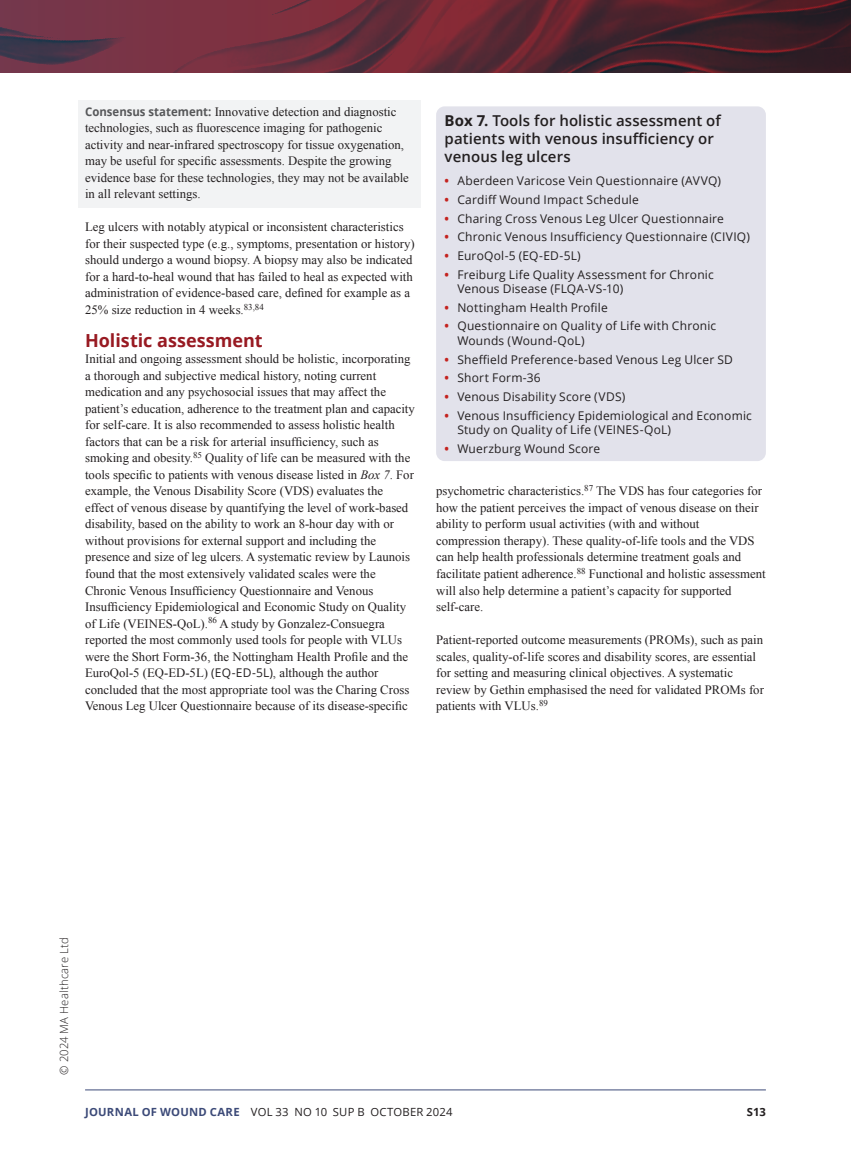
<style>
.page{position:relative;width:851px;height:1149px;background:#fff}
.page>*{position:absolute;margin:0;border:0;box-sizing:border-box;transform-origin:0 0}
.Body_head_B{font:700 18px "Open Sans";color:#981a22}
.Table_caption{font:600 15px/18px "Open Sans";letter-spacing:.005em;color:#231f20}
.Ragged_body_text{font:12.75px/16.5px "Times New Roman";color:#231f20}
.Ragged_consensus_statement{font:12.75px/16.5px "Times New Roman";color:#231f20}
.t1{font:12px/14.4px "Open Sans";letter-spacing:.015em;color:#231f20}
.t2{font:11.25px "Open Sans";letter-spacing:.015em;color:#231f20}
.t3{font:300 11.25px "Open Sans";letter-spacing:.015em;color:#231f20}
.t4{font:700 11.25px "Open Sans";color:#231f20}
.s1{font-family:"Open Sans";font-weight:700;font-size:12px;color:#57585a}
.s2{font-style:italic}
.s3{font-family:"Open Sans";font-size:12px}
.s4{font-weight:700}
.s5{font-weight:700;color:#c4231f}
.s6{font-weight:700;color:#3c4a78}
</style>
<div class="page">
<div style="left:79px;top:100px;width:342px;height:107px;background:#f2f3f4"></div>
<hr style="left:85px;top:1089px;width:680px;height:1px;background:#3c4a78">
<svg style="left:0;top:0;width:850px;height:72px;background:#5e2a37"></svg>
<div style="left:436px;top:106px;width:329px;height:355px;background:#e2e2eb;border-radius:9px"></div>
<p class="Ragged_consensus_statement" style="left:85px;top:103px;width:325px"><span class="s1">Consensus statement:</span> Innovative detection and diagnostic technologies, such as fluorescence imaging for pathogenic activity and near-infrared spectroscopy for tissue oxygenation, may be useful for specific assessments. Despite the growing evidence base for these technologies, they may not be available in all relevant settings.</p>
<p class="Ragged_body_text" style="left:85px;top:218px;width:331px">Leg ulcers with notably atypical or inconsistent characteristics for their suspected type (e.g., symptoms, presentation or history) should undergo a wound biopsy. A biopsy may also be indicated for a hard‑to‑heal wound that has failed to heal as expected with administration of evidence-based care, defined for example as a 25% size reduction in 4 weeks.<sup>83,84</sup></p>
<p class="Body_head_B" style="left:85px;top:327px;width:179px">Holistic assessment</p>
<p class="Ragged_body_text" style="left:85px;top:350px;width:331px">Initial and ongoing assessment should be holistic, incorporating a thorough and subjective medical history, noting current medication and any psychosocial issues that may affect the patient’s education, adherence to the treatment plan and capacity for self-care. It is also recommended to assess holistic health factors that can be a risk for arterial insufficiency, such as smoking and obesity.<sup>85</sup> Quality of life can be measured with the tools specific to patients with venous disease listed in <span class="s2">Box 7</span>. For example, the Venous Disability Score (VDS) evaluates the effect of venous disease by quantifying the level of work-based disability, based on the ability to work an 8-hour day with or without provisions for external support and including the presence and size of leg ulcers. A systematic review by Launois found that the most extensively validated scales were the Chronic Venous Insufficiency Questionnaire and Venous Insufficiency Epidemiological and Economic Study on Quality of Life (VEINES-QoL).<sup>86</sup> A study by Gonzalez-Consuegra reported the most commonly used tools for people with VLUs were the Short Form-36, the Nottingham Health Profile and the EuroQol-5 (EQ-ED-5L) <span class="s3">(EQ-ED-5L)</span>, although the author concluded that the most appropriate tool was the Charing Cross Venous Leg Ulcer Questionnaire because of its disease-specific</p>
<p class="Table_caption" style="left:444px;top:112px;width:278px"><span class="s4">Box 7.</span> Tools for holistic assessment of patients with venous insufficiency or venous leg ulcers</p>
<p class="t1" style="left:444px;top:173px;width:278px"><span class="s5">•</span> Aberdeen Varicose Vein Questionnaire (AVVQ)</p>
<p class="t1" style="left:444px;top:192px;width:196px"><span class="s5">•</span> Cardiff Wound Impact Schedule</p>
<p class="t1" style="left:444px;top:211px;width:281px"><span class="s5">•</span> Charing Cross Venous Leg Ulcer Questionnaire</p>
<p class="t1" style="left:444px;top:229px;width:307px"><span class="s5">•</span> Chronic Venous Insufficiency Questionnaire (CIVIQ)</p>
<p class="t1" style="left:444px;top:248px;width:137px"><span class="s5">•</span> EuroQol-5 (EQ-ED-5L)</p>
<p class="t1" style="left:457px;top:267px;width:258px;text-indent:-13px"><span class="s5">•</span> Freiburg Life Quality Assessment for Chronic<br>Venous Disease (FLQA-VS-10)</p>
<p class="t1" style="left:444px;top:300px;width:165px"><span class="s5">•</span> Nottingham Health Profile</p>
<p class="t1" style="left:457px;top:318px;width:260px;text-indent:-13px"><span class="s5">•</span> Questionnaire on Quality of Life with Chronic<br>Wounds (Wound-QoL)</p>
<p class="t1" style="left:444px;top:351px;width:290px"><span class="s5">•</span> Sheffield Preference-based Venous Leg Ulcer SD</p>
<p class="t1" style="left:444px;top:370px;width:98px"><span class="s5">•</span> Short Form-36</p>
<p class="t1" style="left:444px;top:389px;width:182px"><span class="s5">•</span> Venous Disability Score (VDS)</p>
<p class="t1" style="left:457px;top:407px;width:296px;text-indent:-13px"><span class="s5">•</span> Venous Insufficiency Epidemiological and Economic<br>Study on Quality of Life (VEINES-QoL)</p>
<p class="t1" style="left:444px;top:440px;width:157px"><span class="s5">•</span> Wuerzburg Wound Score</p>
<p class="Ragged_body_text" style="left:436px;top:482px;width:331px">psychometric characteristics.<sup>87</sup> The VDS has four categories for how the patient perceives the impact of venous disease on their ability to perform usual activities (with and without compression therapy). These quality-of-life tools and the VDS can help health professionals determine treatment goals and facilitate patient adherence.<sup>88</sup> Functional and holistic assessment will also help determine a patient’s capacity for supported self-care.</p>
<p class="Ragged_body_text" style="left:436px;top:631px;width:329px">Patient-reported outcome measurements (PROMs), such as pain scales, quality-of-life scores and disability scores, are essential for setting and measuring clinical objectives. A systematic review by Gethin emphasised the need for validated PROMs for patients with VLUs.<sup>89</sup></p>
<p class="t3" style="left:56px;top:1074px;width:138px;rotate:-90deg">© 2024 MA Healthcare Ltd</p>
<p class="t2" style="left:85px;top:1103px;width:369px"><span class="s6">JOURNAL OF WOUND CARE</span> VOL 33 NO 10 SUP B OCTOBER 2024</p>
<p class="t4" style="left:746px;top:1103px;width:21px">S13</p>
</div>
